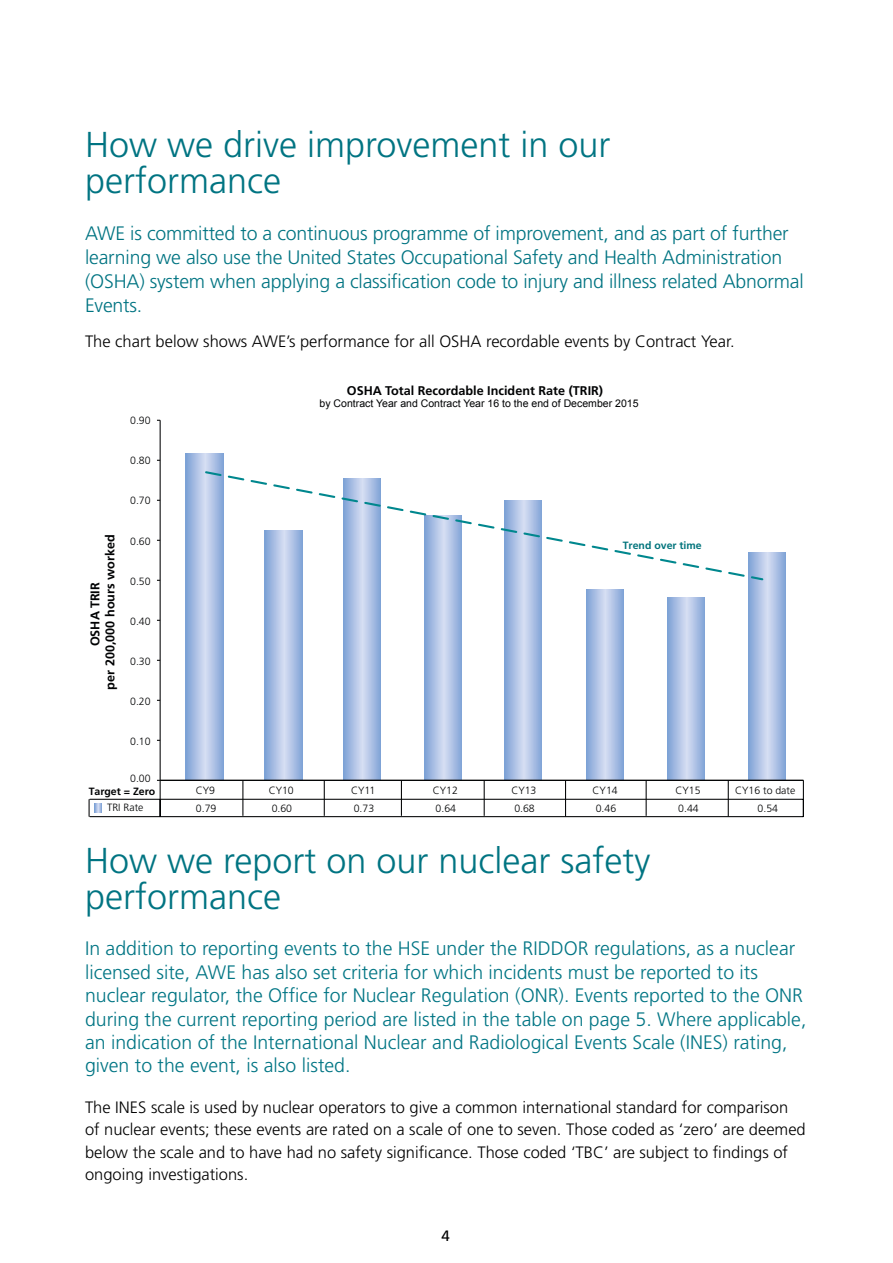
<style>
.page{position:relative;width:893px;height:1263px;background:#fff}
.page>*{position:absolute;margin:0;border:0;box-sizing:border-box;transform-origin:0 0}
.t1{font:300 36px/36px "Frutiger";color:#007482}
.t2{font:300 19.5px/23.4px "Frutiger";color:#007584}
.t3{font:300 19.5px/24px "Frutiger";letter-spacing:-.01em;color:#007482}
.t4{font:300 16.5px/22.5px "Frutiger";color:#000}
.t5{font:15px "Frutiger";color:#000}
.t6{font:700 12.6px/14.7px "Frutiger";color:#010203;text-align:center}
.t7{font:300 10.5px/18.1px "Frutiger";color:#010203}
.t8{font:10.5px "Arial";color:#010203}
.t9{font:700 10.5px "Frutiger";color:#02747c}
.t10{font:700 10.5px "Frutiger";color:#010203}
</style>
<div class="page">
<svg style="left:186px;top:454px;width:37px;height:326px"></svg>
<svg style="left:265px;top:582px;width:37px;height:198px"></svg>
<svg style="left:343px;top:582px;width:37px;height:198px"></svg>
<svg style="left:425px;top:582px;width:37px;height:198px"></svg>
<svg style="left:505px;top:582px;width:37px;height:198px"></svg>
<svg style="left:586px;top:590px;width:37px;height:190px"></svg>
<svg style="left:667px;top:598px;width:37px;height:182px"></svg>
<svg style="left:748px;top:552px;width:37px;height:228px"></svg>
<hr style="left:160px;top:420px;width:1px;height:360px;background:#010203">
<hr style="left:160px;top:780px;width:643px;height:1px;background:#010203">
<hr style="left:728px;top:780px;width:1px;height:36px;background:#010203">
<hr style="left:242px;top:781px;width:1px;height:35px;background:#010203">
<hr style="left:324px;top:780px;width:1px;height:36px;background:#010203">
<hr style="left:401px;top:780px;width:1px;height:36px;background:#010203">
<hr style="left:484px;top:780px;width:1px;height:36px;background:#010203">
<hr style="left:565px;top:780px;width:1px;height:36px;background:#010203">
<hr style="left:646px;top:780px;width:1px;height:36px;background:#010203">
<hr style="left:90px;top:799px;width:713px;height:1px;background:#010203">
<hr style="left:90px;top:816px;width:713px;height:1px;background:#010203">
<svg style="left:157px;top:780px;width:4px;height:37px"></svg>
<svg style="left:803px;top:780px;width:1px;height:37px"></svg>
<svg style="left:204px;top:470px;width:561px;height:112px"></svg>
<svg style="left:89px;top:799px;width:12px;height:18px"></svg>
<h1 class="t1" style="left:85px;top:127px;width:527px">How we drive improvement in our performance</h1>
<p class="t3" style="left:85px;top:221px;width:720px">AWE is committed to a continuous programme of improvement, and as part of further learning we also use the United States Occupational Safety and Health Administration (OSHA) system when applying a classification code to injury and illness related Abnormal Events.</p>
<p class="t4" style="left:85px;top:330px;width:651px">The chart below shows AWE’s performance for all OSHA recordable events by Contract Year.</p>
<p class="t6" style="left:88px;top:689px;width:157px;rotate:-90deg">OSHA TRIR<br>per 200,000 hours worked</p>
<p class="t7" style="left:130px;top:412px;width:22px">0.90</p>
<p class="t7" style="left:130px;top:452px;width:22px">0.80</p>
<p class="t7" style="left:130px;top:492px;width:22px">0.70</p>
<p class="t7" style="left:130px;top:532px;width:22px">0.60</p>
<p class="t7" style="left:130px;top:572px;width:22px">0.50</p>
<p class="t7" style="left:130px;top:612px;width:22px">0.40</p>
<p class="t7" style="left:130px;top:652px;width:22px">0.30</p>
<p class="t7" style="left:130px;top:692px;width:22px">0.20</p>
<p class="t7" style="left:130px;top:732px;width:22px">0.10</p>
<p class="t7" style="left:130px;top:770px;width:22px">0.00</p>
<p class="t6" style="left:347px;top:383px;width:258px">OSHA Total Recordable Incident Rate (TRIR)</p>
<p class="t8" style="left:320px;top:397px;width:320px">by Contract Year and Contract Year 16 to the end of December 2015</p>
<p class="t9" style="left:623px;top:539px;width:80px">Trend over time</p>
<p class="t7" style="left:196px;top:781px;width:21px">CY9</p>
<p class="t7" style="left:269px;top:781px;width:27px">CY10</p>
<p class="t7" style="left:351px;top:781px;width:26px">CY11</p>
<p class="t7" style="left:433px;top:781px;width:27px">CY12</p>
<p class="t7" style="left:511px;top:781px;width:27px">CY13</p>
<p class="t7" style="left:593px;top:781px;width:27px">CY14</p>
<p class="t7" style="left:735px;top:781px;width:62px">CY16 to date</p>
<p class="t7" style="left:675px;top:781px;width:27px">CY15<br>0.44</p>
<p class="t10" style="left:89px;top:785px;width:68px">Target = Zero</p>
<p class="t7" style="left:107px;top:799px;width:38px">TRI Rate</p>
<p class="t7" style="left:196px;top:800px;width:22px">0.79</p>
<p class="t7" style="left:272px;top:800px;width:22px">0.60</p>
<p class="t7" style="left:354px;top:800px;width:22px">0.73</p>
<p class="t7" style="left:436px;top:800px;width:22px">0.64</p>
<p class="t7" style="left:514px;top:800px;width:22px">0.68</p>
<p class="t7" style="left:596px;top:800px;width:22px">0.46</p>
<p class="t7" style="left:758px;top:800px;width:22px">0.54</p>
<h1 class="t1" style="left:85px;top:843px;width:567px">How we report on our nuclear safety performance</h1>
<p class="t2" style="left:85px;top:937px;width:723px">In addition to reporting events to the HSE under the RIDDOR regulations, as a nuclear licensed site, AWE has also set criteria for which incidents must be reported to its nuclear regulator, the Office for Nuclear Regulation (ONR). Events reported to the ONR during the current reporting period are listed in the table on page 5. Where applicable, an indication of the International Nuclear and Radiological Events Scale (INES) rating, given to the event, is also listed.</p>
<p class="t4" style="left:85px;top:1096px;width:722px">The INES scale is used by nuclear operators to give a common international standard for comparison of nuclear events; these events are rated on a scale of one to seven. Those coded as ‘zero’ are deemed below the scale and to have had no safety significance. Those coded ‘TBC’ are subject to findings of ongoing investigations.</p>
<p class="t5" style="left:442px;top:1227px;width:10px">4</p>
</div>
